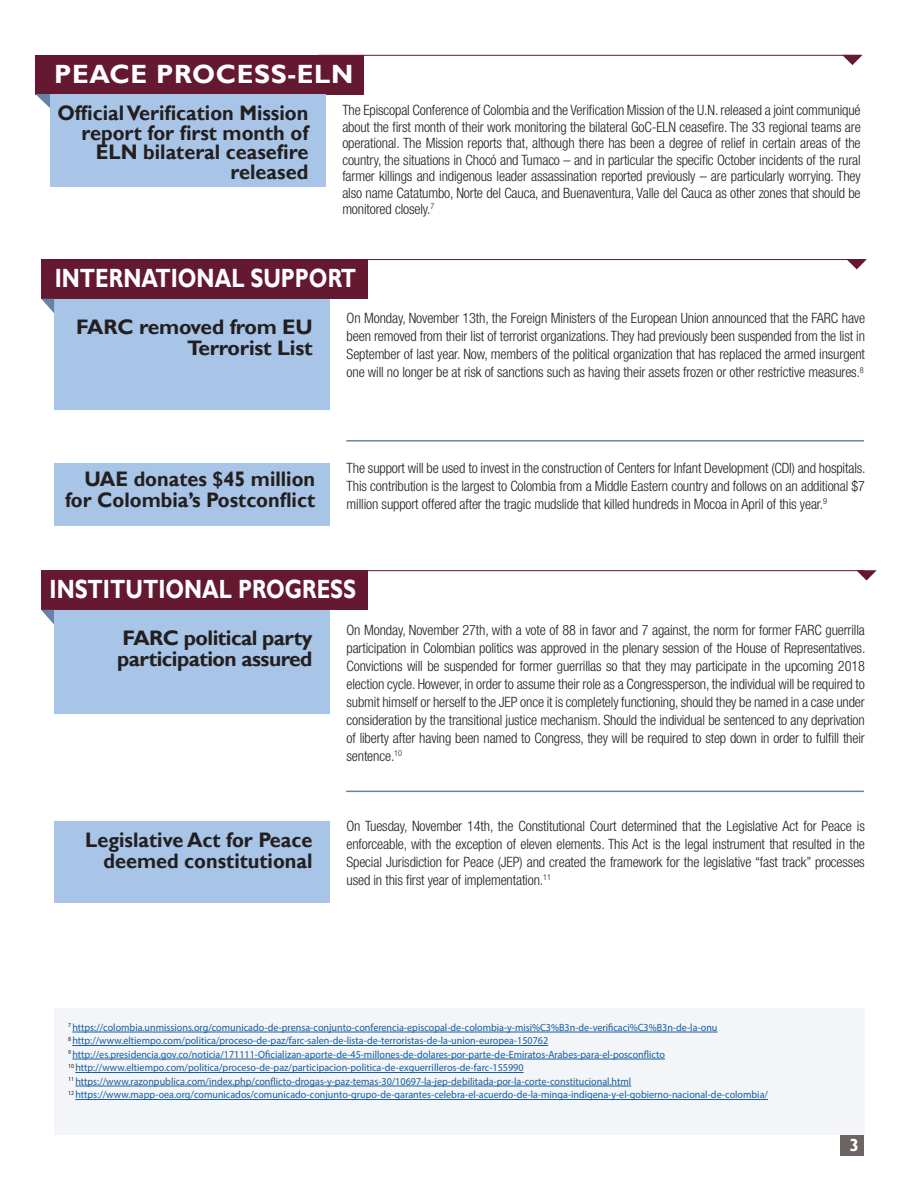
<style>
.page{position:relative;width:918px;height:1188px;background:#fff}
.page>*{position:absolute;margin:0;border:0;box-sizing:border-box;transform-origin:0 0}
.t1{font:700 26.4px "Gill Sans";color:#fff;scale:.81 1}
.t2{font:700 26.4px "Gill Sans";letter-spacing:.025em;color:#fff}
.t3{font:700 21px/19.5px "Gill Sans";color:#231f20;text-align:right;scale:.95 1}
.t4{font:700 21px/21px "Gill Sans";letter-spacing:-.025em;color:#231f20}
.t5{font:700 21px/21px "Gill Sans";color:#231f20;text-align:right}
.t6{font:700 17.4px "Gill Sans";color:#fff}
.t7{font:300 condensed 14.25px/18px "Helvetica Neue LT Std";letter-spacing:-.01em;color:#231f20;text-align:justify}
.t8{font:10.5px "Myriad Pro";color:#175d9e;scale:.96 1}
</style>
<div class="page">
<div style="left:841px;top:1134px;width:23px;height:21px;background:#6b6463"></div>
<div style="left:54px;top:1008px;width:811px;height:127px;background:#f3f5f8"></div>
<hr style="left:72px;top:1032px;width:646px;height:1px;background:#175d9e">
<hr style="left:72px;top:1045px;width:476px;height:1px;background:#175d9e">
<hr style="left:72px;top:1059px;width:593px;height:1px;background:#175d9e">
<hr style="left:75px;top:1072px;width:449px;height:1px;background:#175d9e">
<hr style="left:75px;top:1086px;width:556px;height:1px;background:#175d9e">
<hr style="left:75px;top:1099px;width:693px;height:1px;background:#175d9e">
<hr style="left:346px;top:440px;width:518px;height:2px;background:#6682a6">
<svg style="left:846px;top:259px;width:21px;height:10px"></svg>
<div style="left:35px;top:55px;width:328px;height:39px;background:#641931"></div>
<svg style="left:35px;top:94px;width:15px;height:14px"></svg>
<div style="left:50px;top:94px;width:275px;height:92px;background:#a8c4e6"></div>
<hr style="left:318px;top:55px;width:543px;height:1px;background:#641931">
<svg style="left:842px;top:55px;width:21px;height:10px"></svg>
<div style="left:54px;top:298px;width:276px;height:112px;background:#a8c4e6"></div>
<div style="left:41px;top:259px;width:327px;height:40px;background:#641931"></div>
<hr style="left:351px;top:259px;width:514px;height:1px;background:#641931">
<svg style="left:41px;top:299px;width:13px;height:14px"></svg>
<div style="left:54px;top:463px;width:276px;height:62px;background:#a8c4e6"></div>
<hr style="left:346px;top:791px;width:518px;height:1px;background:#6682a6">
<div style="left:54px;top:821px;width:276px;height:82px;background:#a8c4e6"></div>
<div style="left:54px;top:609px;width:276px;height:105px;background:#a8c4e6"></div>
<div style="left:41px;top:570px;width:327px;height:40px;background:#641931"></div>
<hr style="left:351px;top:570px;width:514px;height:1px;background:#641931">
<svg style="left:41px;top:610px;width:13px;height:14px"></svg>
<svg style="left:856px;top:570px;width:21px;height:11px"></svg>
<p class="t2" style="left:54px;top:58px;width:301px">PEACE PROCESS-ELN</p>
<p class="t3" style="left:57px;top:104px;width:266px">Official Verification Mission report for first month of<br>ELN bilateral ceasefire released</p>
<p class="t7" style="left:342px;top:102px;width:520px;line-height:16.5px">The Episcopal Conference of Colombia and the Verification Mission of the U.N. released a joint communiqué about the first month of their work monitoring the bilateral GoC-ELN ceasefire. The 33 regional teams are operational. The Mission reports that, although there has been a degree of relief in certain areas of the country, the situations in Chocó and Tumaco – and in particular the specific October incidents of the rural farmer killings and indigenous leader assassination reported previously – are particularly worrying. They also name Catatumbo, Norte del Cauca, and Buenaventura, Valle del Cauca as other zones that should be monitored closely.<sup>7</sup></p>
<p class="t1" style="left:55px;top:262px;width:374px">INTERNATIONAL SUPPORT</p>
<p class="t5" style="left:76px;top:317px;width:238px">FARC removed from EU<br>Terrorist List</p>
<p class="t7" style="left:347px;top:309px;width:520px">On Monday, November 13th, the Foreign Ministers of the European Union announced that the FARC have been removed from their list of terrorist organizations. They had previously been suspended from the list in September of last year. Now, members of the political organization that has replaced the armed insurgent one will no longer be at risk of sanctions such as having their assets frozen or other restrictive measures.<sup>8</sup></p>
<p class="t3" style="left:65px;top:469px;width:265px;line-height:21px">UAE donates $45 million for Colombia’s Postconflict</p>
<p class="t7" style="left:347px;top:459px;width:520px">The support will be used to invest in the construction of Centers for Infant Development (CDI) and hospitals.<br>This contribution is the largest to Colombia from a Middle Eastern country and follows on an additional $7 million support offered after the tragic mudslide that killed hundreds in Mocoa in April of this year.<sup>9</sup></p>
<p class="t1" style="left:50px;top:574px;width:380px">INSTITUTIONAL PROGRESS</p>
<p class="t4" style="left:117px;top:628px;width:197px">FARC political party participation assured</p>
<p class="t3" style="left:85px;top:830px;width:241px;line-height:21px">Legislative Act for Peace deemed constitutional</p>
<p class="t7" style="left:347px;top:620px;width:520px">On Monday, November 27th, with a vote of 88 in favor and 7 against, the norm for former FARC guerrilla participation in Colombian politics was approved in the plenary session of the House of Representatives.<br>Convictions will be suspended for former guerrillas so that they may participate in the upcoming 2018 election cycle. However, in order to assume their role as a Congressperson, the individual will be required to submit himself or herself to the JEP once it is completely functioning, should they be named in a case under consideration by the transitional justice mechanism. Should the individual be sentenced to any deprivation of liberty after having been named to Congress, they will be required to step down in order to fulfill their sentence.<sup>10</sup></p>
<p class="t7" style="left:347px;top:817px;width:520px">On Tuesday, November 14th, the Constitutional Court determined that the Legislative Act for Peace is enforceable, with the exception of eleven elements. This Act is the legal instrument that resulted in the Special Jurisdiction for Peace (JEP) and created the framework for the legislative “fast track” processes used in this first year of implementation.<sup>11</sup></p>
<p class="t8" style="left:68px;top:1021px;width:678px"><sup>7</sup> https://colombia.unmissions.org/comunicado-de-prensa-conjunto-conferencia-episcopal-de-colombia-y-misi%C3%B3n-de-verificaci%C3%B3n-de-la-onu</p>
<p class="t8" style="left:68px;top:1034px;width:502px"><sup>8</sup> http://www.eltiempo.com/politica/proceso-de-paz/farc-salen-de-lista-de-terroristas-de-la-union-europea-150762</p>
<p class="t8" style="left:68px;top:1048px;width:623px"><sup>9</sup> http://es.presidencia.gov.co/noticia/171111-Oficializan-aporte-de-45-millones-de-dolares-por-parte-de-Emiratos-Arabes-para-el-posconflicto</p>
<p class="t8" style="left:68px;top:1061px;width:476px"><sup>10</sup> http://www.eltiempo.com/politica/proceso-de-paz/participacion-politica-de-exguerrilleros-de-farc-155990</p>
<p class="t8" style="left:68px;top:1075px;width:588px"><sup>11</sup> https://www.razonpublica.com/index.php/conflicto-drogas-y-paz-temas-30/10697-la-jep-debilitada-por-la-corte-constitucional.html</p>
<p class="t8" style="left:68px;top:1088px;width:731px"><sup>12</sup> https://www.mapp-oea.org/comunicados/comunicado-conjunto-grupo-de-garantes-celebra-el-acuerdo-de-la-minga-indigena-y-el-gobierno-nacional-de-colombia/</p>
<p class="t6" style="left:850px;top:1134px;width:11px">3</p>
</div>
